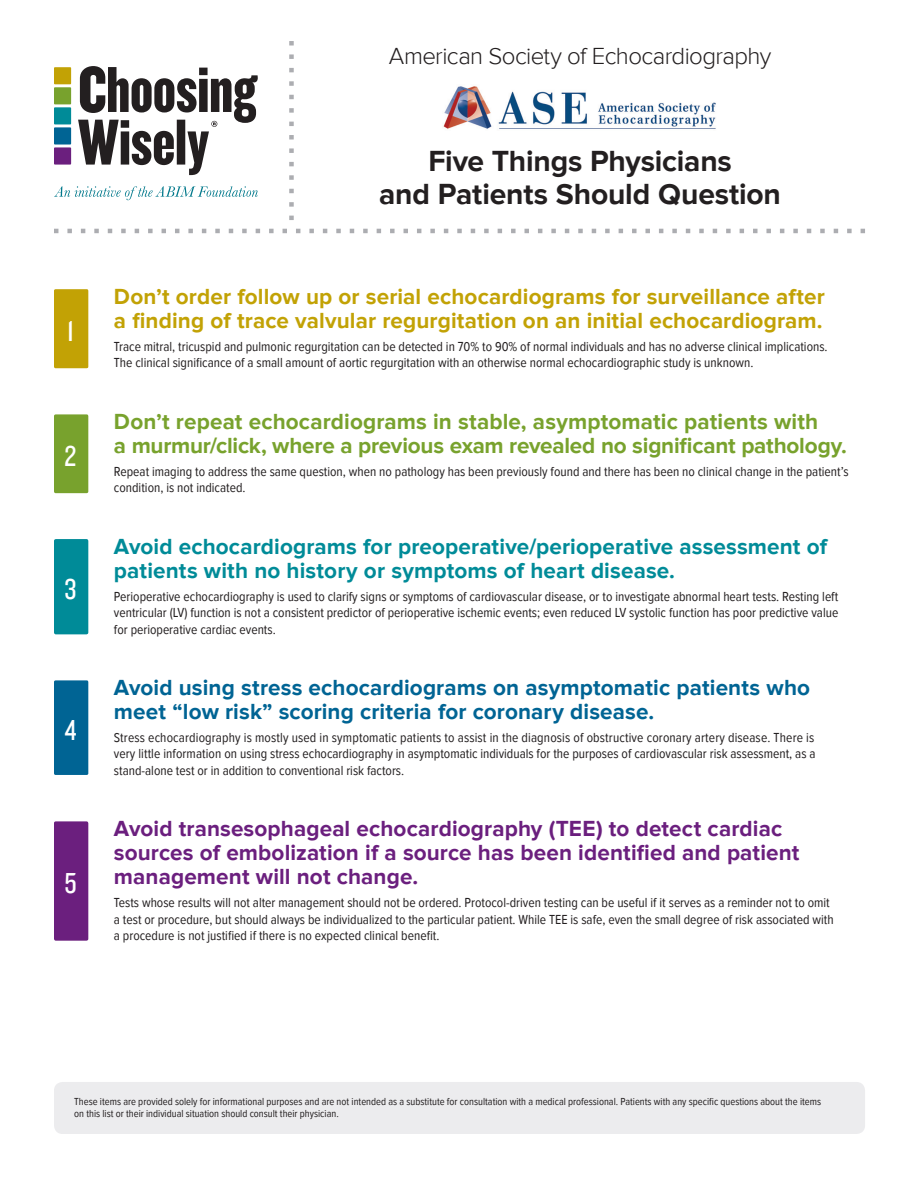
<style>
.page{position:relative;width:918px;height:1188px;background:#fff}
.page>*{position:absolute;margin:0;border:0;box-sizing:border-box;transform-origin:0 0}
.Top_header{font:700 30px/33px "Proxima Nova";letter-spacing:-.005em;color:#231f20;text-align:center}
.style__front{font:30px "Knockout 29 Junior Ltweight";color:#fff}
.Top_Header-_associat{font:300 24px "Proxima Nova";letter-spacing:-.025em;color:#231f20}
._5_things_heading{font:700 22.5px/24px "Proxima Nova";letter-spacing:.005em;color:#6b1f7e}
._5_things_heading-2{font:700 22.5px/24px "Proxima Nova";letter-spacing:.005em;color:#c2a205}
._5_things_heading-3{font:700 22.5px/24px "Proxima Nova";color:#78a22d}
._5_things_heading-4{font:700 22.5px/24px "Proxima Nova";letter-spacing:.005em;color:#008b98}
._5_things_heading-5{font:700 22.5px/24px "Proxima Nova";letter-spacing:.005em;color:#006494}
.body{font:13.5px/16.2px "Proxima Nova Cond";color:#231f20}
.Disclaimer{font:10.5px/12px "Proxima Nova Cond";color:#231f20}
</style>
<div class="page">
<svg style="left:54px;top:229px;width:811px;height:4px"></svg>
<svg style="left:289px;top:41px;width:5px;height:179px"></svg>
<div style="left:54px;top:67px;width:17px;height:17px;background:#c2a205"></div>
<div style="left:54px;top:87px;width:17px;height:17px;background:#78a22d"></div>
<div style="left:54px;top:107px;width:17px;height:17px;background:#008b98"></div>
<div style="left:54px;top:127px;width:17px;height:18px;background:#006494"></div>
<div style="left:54px;top:147px;width:17px;height:18px;background:#6b1f7e"></div>
<svg style="left:78px;top:66px;width:180px;height:109px"></svg>
<svg style="left:54px;top:186px;width:204px;height:14px"></svg>
<div style="left:54px;top:539px;width:34px;height:95px;background:#008b98;border-radius:2px"></div>
<div style="left:54px;top:289px;width:34px;height:79px;background:#c2a205;border-radius:2px"></div>
<div style="left:54px;top:414px;width:34px;height:79px;background:#78a22d;border-radius:2px"></div>
<div style="left:54px;top:821px;width:34px;height:120px;background:#6b1f7e;border-radius:2px"></div>
<div style="left:54px;top:680px;width:34px;height:95px;background:#006494;border-radius:2px"></div>
<div style="left:54px;top:1082px;width:811px;height:52px;background:#ececee;border-radius:9px"></div>
<img style="left:443px;top:86px;width:273px;height:43px">
<p class="Top_Header-_associat" style="left:389px;top:43px;width:384px">American Society of Echocardiography</p>
<p class="style__front" style="left:67px;top:311px;width:8px">1</p>
<p class="style__front" style="left:65px;top:437px;width:13px">2</p>
<p class="style__front" style="left:65px;top:569px;width:13px">3</p>
<p class="style__front" style="left:65px;top:710px;width:13px">4</p>
<p class="style__front" style="left:64px;top:864px;width:14px">5</p>
<p class="Top_header" style="left:379px;top:145px;width:403px">Five Things Physicians<br>and Patients Should Question</p>
<p class="_5_things_heading-2" style="left:114px;top:285px;width:712px">Don’t order follow up or serial echocardiograms for surveillance after a finding of trace valvular regurgitation on an initial echocardiogram.</p>
<p class="body" style="left:114px;top:339px;width:715px">Trace mitral, tricuspid and pulmonic regurgitation can be detected in 70% to 90% of normal individuals and has no adverse clinical implications.<br>The clinical significance of a small amount of aortic regurgitation with an otherwise normal echocardiographic study is unknown.</p>
<p class="_5_things_heading-3" style="left:114px;top:410px;width:734px">Don’t repeat echocardiograms in stable, asymptomatic patients with<br>a murmur/click, where a previous exam revealed no significant pathology.</p>
<p class="body" style="left:114px;top:464px;width:736px">Repeat imaging to address the same question, when no pathology has been previously found and there has been no clinical change in the patient’s condition, is not indicated.</p>
<p class="_5_things_heading-4" style="left:114px;top:535px;width:715px">Avoid echocardiograms for preoperative/perioperative assessment of patients with no history or symptoms of heart disease.</p>
<p class="body" style="left:114px;top:589px;width:726px;text-align:justify">Perioperative echocardiography is used to clarify signs or symptoms of cardiovascular disease, or to investigate abnormal heart tests. Resting left ventricular (LV) function is not a consistent predictor of perioperative ischemic events; even reduced LV systolic function has poor predictive value for perioperative cardiac events.</p>
<p class="_5_things_heading-5" style="left:114px;top:676px;width:698px">Avoid using stress echocardiograms on asymptomatic patients who meet “low risk” scoring criteria for coronary disease.</p>
<p class="body" style="left:114px;top:730px;width:703px;text-align:justify">Stress echocardiography is mostly used in symptomatic patients to assist in the diagnosis of obstructive coronary artery disease. There is very little information on using stress echocardiography in asymptomatic individuals for the purposes of cardiovascular risk assessment, as a stand-alone test or in addition to conventional risk factors.</p>
<p class="_5_things_heading" style="left:114px;top:817px;width:687px">Avoid transesophageal echocardiography (TEE) to detect cardiac sources of embolization if a source has been identified and patient management will not change.</p>
<p class="body" style="left:114px;top:895px;width:721px">Tests whose results will not alter management should not be ordered. Protocol-driven testing can be useful if it serves as a reminder not to omit a test or procedure, but should always be individualized to the particular patient. While TEE is safe, even the small degree of risk associated with a procedure is not justified if there is no expected clinical benefit.</p>
<p class="Disclaimer" style="left:74px;top:1096px;width:748px">These items are provided solely for informational purposes and are not intended as a substitute for consultation with a medical professional. Patients with any specific questions about the items on this list or their individual situation should consult their physician.</p>
</div>
